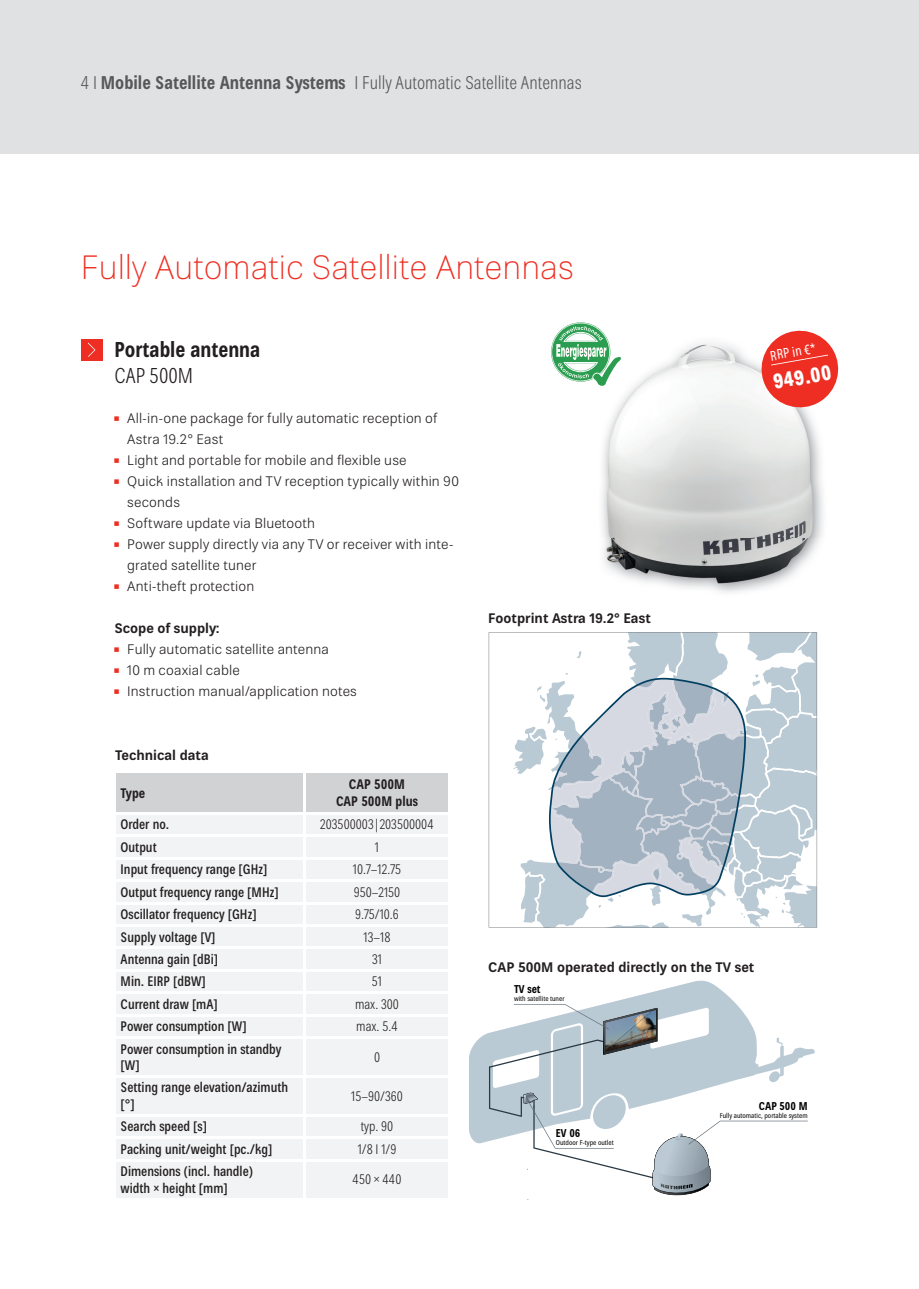
<style>
.page{position:relative;width:919px;height:1289px;background:#fff}
.page>*{position:absolute;margin:0;border:0;box-sizing:border-box;transform-origin:0 0}
.t1{font:100 33px "Kathrein 35";color:#ee2e22}
.t2{font:700 condensed 21px "Kathrein 77";color:#231f20}
.t3{font:300 condensed 21px "Kathrein 47";color:#231f20}
.t4{font:800 condensed 20.7px "Kathrein 87";color:#fff}
.t5{font:300 condensed 18px "Kathrein 47";color:#57585a}
.t6{font:300 13.5px/21px "Kathrein 45";letter-spacing:.01em;color:#231f20}
.t7{font:500 condensed 13.5px/16.5px "Kathrein 67";color:#231f20}
.t8{font:300 condensed 13.5px "Kathrein 47";color:#231f20}
.t9{font:700 13.5px "Kathrein 75";color:#231f20}
.t10{font:700 condensed 13.5px/16.5px "Kathrein 77";color:#231f20;text-align:center}
.t11{font:condensed 13.5px "Kathrein 57";color:#fff}
.t12{font:700 condensed 11.1px "Kathrein 77";color:#000001}
.t13{font:condensed 6.9px "Kathrein 57";color:#000001;scale:1.09 1}
.s1{font-family:"Kathrein 77";font-weight:700}
.s2{font-size:18px;color:#ee2e22}
</style>
<div class="page">
<div style="left:0;top:0;width:906px;height:153px;background:#e0e1e3"></div>
<div style="left:906px;top:0;width:12px;height:153px;background:#e0e1e3"></div>
<div style="left:81px;top:339px;width:21px;height:21px;background:#ee2e22"></div>
<svg style="left:88px;top:343px;width:7px;height:14px"></svg>
<img style="left:602px;top:343px;width:221px;height:246px">
<svg style="left:551px;top:322px;width:73px;height:65px"></svg>
<svg style="left:469px;top:980px;width:345px;height:164px"></svg>
<svg style="left:513px;top:1003px;width:96px;height:26px"></svg>
<svg style="left:489px;top:1007px;width:221px;height:193px"></svg>
<svg style="left:688px;top:1120px;width:119px;height:24px"></svg>
<div style="left:116px;top:837px;width:332px;height:360px;background:#f2f3f4"></div>
<svg style="left:116px;top:773px;width:332px;height:61px"></svg>
<hr style="left:113px;top:857px;width:191px;height:2px;background:#fff">
<hr style="left:303px;top:837px;width:2px;height:20px;background:#fff">
<hr style="left:304px;top:857px;width:147px;height:2px;background:#fff">
<hr style="left:113px;top:879px;width:191px;height:2px;background:#fff">
<hr style="left:303px;top:859px;width:2px;height:20px;background:#fff">
<hr style="left:304px;top:879px;width:147px;height:2px;background:#fff">
<hr style="left:113px;top:901px;width:191px;height:3px;background:#fff">
<hr style="left:303px;top:881px;width:2px;height:20px;background:#fff">
<hr style="left:304px;top:901px;width:147px;height:3px;background:#fff">
<hr style="left:113px;top:924px;width:191px;height:2px;background:#fff">
<hr style="left:303px;top:904px;width:2px;height:20px;background:#fff">
<hr style="left:304px;top:924px;width:147px;height:2px;background:#fff">
<hr style="left:113px;top:946px;width:191px;height:3px;background:#fff">
<hr style="left:303px;top:926px;width:2px;height:20px;background:#fff">
<hr style="left:304px;top:946px;width:147px;height:3px;background:#fff">
<hr style="left:113px;top:969px;width:191px;height:2px;background:#fff">
<hr style="left:303px;top:949px;width:2px;height:20px;background:#fff">
<hr style="left:304px;top:969px;width:147px;height:2px;background:#fff">
<hr style="left:113px;top:991px;width:191px;height:2px;background:#fff">
<hr style="left:303px;top:971px;width:2px;height:20px;background:#fff">
<hr style="left:304px;top:991px;width:147px;height:2px;background:#fff">
<hr style="left:113px;top:1013px;width:191px;height:3px;background:#fff">
<hr style="left:303px;top:993px;width:2px;height:20px;background:#fff">
<hr style="left:304px;top:1013px;width:147px;height:3px;background:#fff">
<hr style="left:113px;top:1036px;width:191px;height:2px;background:#fff">
<hr style="left:303px;top:1016px;width:2px;height:20px;background:#fff">
<hr style="left:304px;top:1036px;width:147px;height:2px;background:#fff">
<hr style="left:113px;top:1075px;width:191px;height:2px;background:#fff">
<hr style="left:303px;top:1038px;width:2px;height:37px;background:#fff">
<hr style="left:304px;top:1075px;width:147px;height:2px;background:#fff">
<hr style="left:113px;top:1114px;width:191px;height:2px;background:#fff">
<hr style="left:303px;top:1077px;width:2px;height:37px;background:#fff">
<hr style="left:304px;top:1114px;width:147px;height:2px;background:#fff">
<hr style="left:113px;top:1136px;width:191px;height:2px;background:#fff">
<hr style="left:303px;top:1116px;width:2px;height:20px;background:#fff">
<hr style="left:304px;top:1136px;width:147px;height:2px;background:#fff">
<hr style="left:113px;top:1158px;width:191px;height:3px;background:#fff">
<hr style="left:303px;top:1138px;width:2px;height:20px;background:#fff">
<hr style="left:304px;top:1158px;width:147px;height:3px;background:#fff">
<hr style="left:303px;top:1161px;width:2px;height:36px;background:#fff">
<svg style="left:488px;top:632px;width:329px;height:295px"></svg>
<svg style="left:756px;top:330px;width:83px;height:83px"></svg>
<h3 class="t5" style="left:81px;top:71px;width:502px">4 I <span class="s1">Mobile Satellite Antenna Systems</span> I Fully Automatic Satellite Antennas</h3>
<h1 class="t1" style="left:81px;top:244px;width:495px">Fully Automatic Satellite Antennas</h1>
<h2 class="t2" style="left:114px;top:335px;width:147px">Portable antenna</h2>
<h2 class="t3" style="left:114px;top:361px;width:80px">CAP 500M</h2>
<p class="t6" style="left:127px;top:408px;width:311px;text-indent:-13px"><span class="s2">▪</span> All-in-one package for fully automatic reception of<br>Astra 19.2° East</p>
<p class="t6" style="left:114px;top:450px;width:293px"><span class="s2">▪</span> Light and portable for mobile and flexible use</p>
<p class="t6" style="left:127px;top:471px;width:333px;text-indent:-13px"><span class="s2">▪</span> Quick installation and TV reception typically within 90 seconds</p>
<p class="t6" style="left:114px;top:513px;width:202px"><span class="s2">▪</span>Software update via Bluetooth</p>
<p class="t6" style="left:127px;top:534px;width:327px;text-indent:-13px"><span class="s2">▪</span> Power supply directly via any TV or receiver with inte&shy;grated satellite tuner</p>
<p class="t6" style="left:114px;top:576px;width:141px"><span class="s2">▪</span>Anti-theft protection</p>
<p class="t9" style="left:114px;top:619px;width:107px">Scope of supply:</p>
<p class="t6" style="left:114px;top:639px;width:216px"><span class="s2">▪</span>Fully automatic satellite antenna</p>
<p class="t6" style="left:114px;top:660px;width:127px"><span class="s2">▪</span>10 m coaxial cable</p>
<p class="t6" style="left:114px;top:681px;width:244px"><span class="s2">▪</span>Instruction manual/application notes</p>
<p class="t9" style="left:115px;top:745px;width:95px">Technical data</p>
<p class="t9" style="left:488px;top:608px;width:164px">Footprint Astra 19.2° East</p>
<p class="t11" style="left:768px;top:347px;width:48px;rotate:-10deg">RRP in €*</p>
<h3 class="t4" style="left:770px;top:367px;width:61px;rotate:-10deg">949.00</h3>
<p class="t10" style="left:121px;top:784px;width:26px">Type</p>
<p class="t10" style="left:336px;top:776px;width:83px">CAP 500M<br>CAP 500M plus</p>
<p class="t7" style="left:121px;top:816px;width:50px">Order no.</p>
<p class="t8" style="left:320px;top:815px;width:115px">203500003|203500004</p>
<p class="t7" style="left:121px;top:839px;width:38px">Output</p>
<p class="t8" style="left:375px;top:837px;width:6px">1</p>
<p class="t7" style="left:121px;top:861px;width:148px">Input frequency range [GHz]</p>
<p class="t8" style="left:353px;top:860px;width:50px">10.7–12.75</p>
<p class="t7" style="left:121px;top:883px;width:159px">Output frequency range [MHz]</p>
<p class="t8" style="left:354px;top:882px;width:48px">950–2150</p>
<p class="t7" style="left:121px;top:906px;width:137px">Oscillator frequency [GHz]</p>
<p class="t8" style="left:355px;top:905px;width:45px">9.75/10.6</p>
<p class="t7" style="left:121px;top:928px;width:96px">Supply voltage [V]</p>
<p class="t8" style="left:363px;top:927px;width:29px">13–18</p>
<p class="t7" style="left:121px;top:950px;width:99px">Antenna gain [dBi]</p>
<p class="t8" style="left:372px;top:949px;width:11px">31</p>
<p class="t7" style="left:121px;top:973px;width:87px">Min. EIRP [dBW]</p>
<p class="t8" style="left:372px;top:972px;width:12px">51</p>
<p class="t7" style="left:121px;top:995px;width:99px">Current draw [mA]</p>
<p class="t8" style="left:355px;top:994px;width:45px">max. 300</p>
<p class="t7" style="left:121px;top:1018px;width:127px">Power consumption [W]</p>
<p class="t8" style="left:356px;top:1017px;width:43px">max. 5.4</p>
<p class="t7" style="left:121px;top:1040px;width:162px">Power consumption in standby [W]</p>
<p class="t8" style="left:374px;top:1047px;width:8px">0</p>
<p class="t7" style="left:121px;top:1079px;width:169px">Setting range elevation/azimuth [°]</p>
<p class="t8" style="left:351px;top:1086px;width:53px">15–90/360</p>
<p class="t7" style="left:121px;top:1118px;width:88px">Search speed [s]</p>
<p class="t8" style="left:361px;top:1117px;width:34px">typ. 90</p>
<p class="t7" style="left:121px;top:1140px;width:153px">Packing unit/weight [pc./kg]</p>
<p class="t8" style="left:357px;top:1139px;width:40px">1/8 I 1/9</p>
<p class="t7" style="left:121px;top:1163px;width:134px">Dimensions (incl. handle) width × height [mm]</p>
<p class="t8" style="left:352px;top:1170px;width:50px">450 × 440</p>
<p class="t9" style="left:488px;top:957px;width:268px">CAP 500M operated directly on the TV set</p>
<p class="t12" style="left:514px;top:981px;width:28px">TV set</p>
<p class="t13" style="left:514px;top:993px;width:48px">with satellite tuner</p>
<p class="t12" style="left:556px;top:1125px;width:26px">EV 06</p>
<p class="t13" style="left:556px;top:1137px;width:55px">Outdoor F-type outlet</p>
<p class="t12" style="left:758px;top:1097px;width:50px">CAP 500 M</p>
<p class="t13" style="left:719px;top:1110px;width:82px">Fully automatic, portable system</p>
</div>
